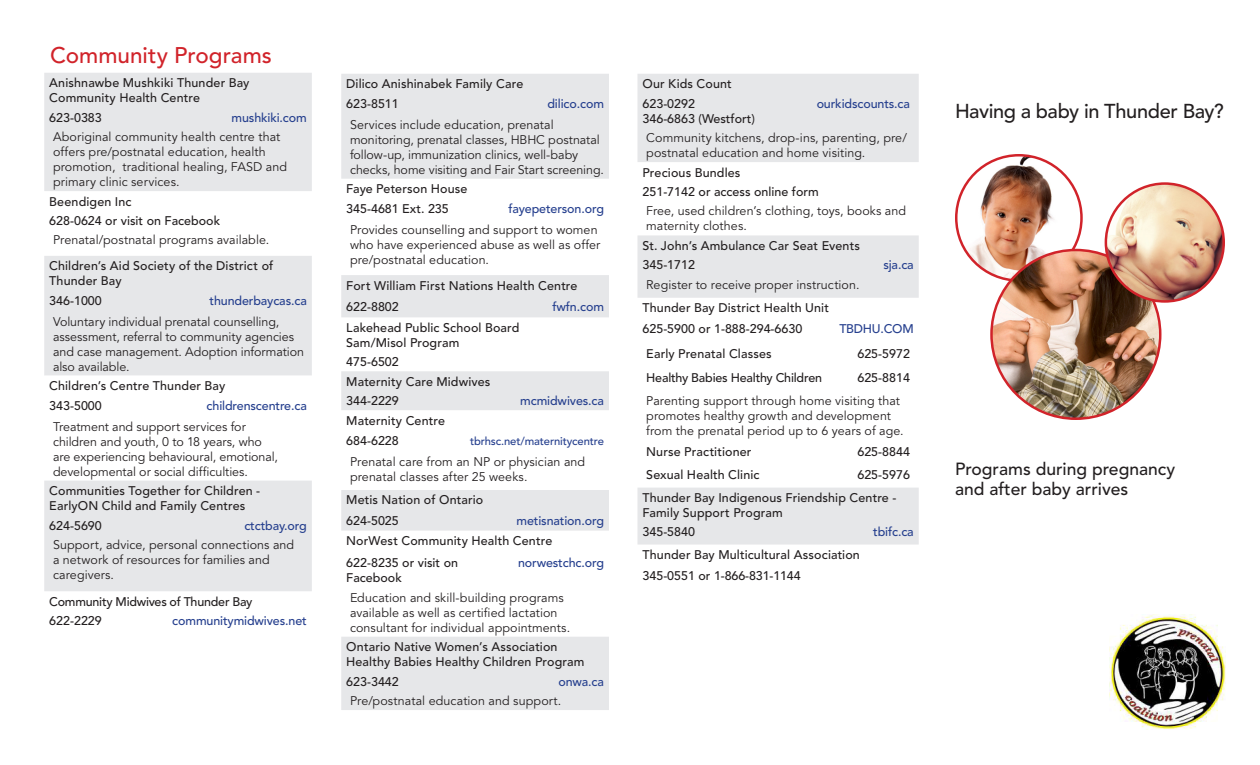
<style>
.page{position:relative;width:1260px;height:765px;background:#fff}
.page>*{position:absolute;margin:0;border:0;box-sizing:border-box;transform-origin:0 0}
.Headings{font:500 22.5px "Avenir LT Std";color:#d1232a}
.t1{font:500 20px "Avenir LT Std";letter-spacing:-.02em;color:#231f20}
.Sub_title{font:500 17.5px/20px "Avenir LT Std";color:#231f20}
.Description{font:12.5px/15px "Avenir LT Std";letter-spacing:.005em;color:#231f20}
.Organization{font:500 12.5px/15px "Avenir LT Std";letter-spacing:.01em;color:#231f20}
.phone{font:500 12.5px/15px "Avenir LT Std";color:#231f20}
.web_address{font:500 12.5px "Avenir LT Std";letter-spacing:-.01em;color:#253f8e}
.Organization-2{font:500 12.5px "Avenir LT Std";letter-spacing:-.02em;color:#231f20}
.Organization-3{font:500 12.5px "Avenir LT Std";letter-spacing:-.015em;color:#231f20}
.Description-2{font:500 12.5px "Avenir LT Std";letter-spacing:.01em;color:#231f20}
.phone-2{font:500 12.5px "Avenir LT Std";letter-spacing:-.01em;color:#253f8e}
.Organization-4{font:500 12.5px "Avenir LT Std";letter-spacing:-.01em;color:#253f8e}
.web_address-2{font:500 11.25px "Avenir LT Std";letter-spacing:-.01em;color:#253f8e}
</style>
<div class="page">
<svg style="left:638px;top:74px;width:281px;height:471px"></svg>
<svg style="left:341px;top:74px;width:268px;height:636px"></svg>
<img style="left:956px;top:155px;width:126px;height:125px;border-radius:63px">
<img style="left:992px;top:250px;width:168px;height:169px;border-radius:84px">
<img style="left:1106px;top:184px;width:118px;height:117px;border-radius:59px">
<div style="left:1105px;top:182px;width:120px;height:121px;border:2px solid #d1232a;border-radius:50%"></div>
<img style="left:1110px;top:615px;width:115px;height:115px">
<svg style="left:44px;top:73px;width:268px;height:518px;fill:#e6e7e9"></svg>
<svg style="left:44px;top:376px;width:268px;height:40px"></svg>
<p class="Headings" style="left:50px;top:42px;width:223px">Community Programs</p>
<p class="Organization" style="left:49px;top:76px;width:202px">Anishnawbe Mushkiki Thunder Bay<br>Community Health Centre</p>
<p class="phone" style="left:49px;top:110px;width:54px">623-0383</p>
<p class="web_address" style="left:232px;top:110px;width:77px">mushkiki.com</p>
<p class="Description" style="left:53px;top:130px;width:236px">Aboriginal community health centre that offers pre/postnatal education, health promotion, traditional healing, FASD and primary clinic services.</p>
<p class="Organization" style="left:49px;top:194px;width:84px">Beendigen Inc</p>
<p class="phone" style="left:49px;top:213px;width:172px">628-0624 or visit on Facebook</p>
<p class="Description" style="left:53px;top:233px;width:218px">Prenatal/postnatal programs available.</p>
<p class="Organization" style="left:49px;top:259px;width:226px">Children’s Aid Society of the District of<br>Thunder Bay</p>
<p class="phone" style="left:49px;top:294px;width:54px">346-1000</p>
<p class="web_address" style="left:210px;top:294px;width:99px">thunderbaycas.ca</p>
<p class="Description" style="left:53px;top:314px;width:253px">Voluntary individual prenatal counselling, assessment, referral to community agencies and case management. Adoption information also available.</p>
<p class="Organization" style="left:49px;top:379px;width:178px">Children’s Centre Thunder Bay</p>
<p class="phone" style="left:49px;top:398px;width:54px">343-5000</p>
<p class="web_address" style="left:207px;top:398px;width:102px">childrenscentre.ca</p>
<p class="Description" style="left:53px;top:419px;width:226px">Treatment and support services for children and youth, 0 to 18 years, who are experiencing behavioural, emotional, developmental or social difficulties.</p>
<p class="Organization" style="left:49px;top:484px;width:212px">Communities Together for Children -<br>EarlyON Child and Family Centres</p>
<p class="phone" style="left:49px;top:518px;width:54px">624-5690</p>
<p class="web_address" style="left:244px;top:518px;width:64px">ctctbay.org</p>
<p class="Description" style="left:53px;top:538px;width:243px">Support, advice, personal connections and a network of resources for families and caregivers.</p>
<p class="Organization-2" style="left:49px;top:594px;width:205px">Community Midwives of Thunder Bay</p>
<p class="phone" style="left:49px;top:614px;width:54px">622-2229</p>
<p class="web_address" style="left:172px;top:614px;width:136px">communitymidwives.net</p>
<p class="Organization" style="left:346px;top:77px;width:179px">Dilico Anishinabek Family Care</p>
<p class="phone" style="left:346px;top:97px;width:54px">623-8511</p>
<p class="web_address" style="left:547px;top:97px;width:58px">dilico.com</p>
<p class="Description" style="left:350px;top:117px;width:256px">Services include education, prenatal monitoring, prenatal classes, HBHC postnatal follow-up, immunization clinics, well-baby checks, home visiting and Fair Start screening.</p>
<p class="Organization" style="left:346px;top:182px;width:123px">Faye Peterson House</p>
<p class="phone" style="left:346px;top:201px;width:104px">345-4681 Ext. 235</p>
<p class="Organization-4" style="left:508px;top:201px;width:97px">fayepeterson.org</p>
<p class="Description" style="left:350px;top:223px;width:252px">Provides counselling and support to women who have experienced abuse as well as offer pre/postnatal education.</p>
<p class="Organization" style="left:346px;top:278px;width:233px">Fort William First Nations Health Centre</p>
<p class="phone" style="left:346px;top:299px;width:54px">622-8802</p>
<p class="web_address" style="left:553px;top:299px;width:53px">fwfn.com</p>
<p class="Organization" style="left:346px;top:320px;width:175px">Lakehead Public School Board<br>Sam/Misol Program</p>
<p class="phone" style="left:346px;top:355px;width:54px">475-6502</p>
<p class="Organization" style="left:346px;top:374px;width:146px">Maternity Care Midwives</p>
<p class="phone" style="left:346px;top:394px;width:54px">344-2229</p>
<p class="web_address" style="left:520px;top:394px;width:85px">mcmidwives.ca</p>
<p class="Organization" style="left:346px;top:413px;width:100px">Maternity Centre</p>
<p class="phone" style="left:346px;top:434px;width:54px">684-6228</p>
<p class="web_address-2" style="left:470px;top:434px;width:136px">tbrhsc.net/maternitycentre</p>
<p class="Description" style="left:350px;top:455px;width:237px">Prenatal care from an NP or physician and prenatal classes after 25 weeks.</p>
<p class="Organization" style="left:346px;top:493px;width:139px">Metis Nation of Ontario</p>
<p class="phone" style="left:346px;top:513px;width:54px">624-5025</p>
<p class="web_address" style="left:517px;top:513px;width:89px">metisnation.org</p>
<p class="Organization" style="left:346px;top:534px;width:208px">NorWest Community Health Centre</p>
<p class="phone" style="left:346px;top:556px;width:113px">622-8235 or visit on<br>Facebook</p>
<p class="web_address" style="left:518px;top:556px;width:87px">norwestchc.org</p>
<p class="Description" style="left:350px;top:590px;width:222px">Education and skill-building programs available as well as certified lactation consultant for individual appointments.</p>
<p class="Organization" style="left:346px;top:640px;width:240px">Ontario Native Women’s Association<br>Healthy Babies Healthy Children Program</p>
<p class="phone" style="left:346px;top:674px;width:54px">623-3442</p>
<p class="web_address" style="left:558px;top:674px;width:47px">onwa.ca</p>
<p class="Description" style="left:350px;top:694px;width:213px">Pre/postnatal education and support.</p>
<p class="Organization" style="left:642px;top:77px;width:91px">Our Kids Count</p>
<p class="phone" style="left:642px;top:96px;width:54px">623-0292</p>
<p class="phone-2" style="left:817px;top:96px;width:95px">ourkidscounts.ca</p>
<p class="phone" style="left:642px;top:111px;width:114px">346-6863 (Westfort)</p>
<p class="Description" style="left:646px;top:131px;width:262px">Community kitchens, drop-ins, parenting, pre/ postnatal education and home visiting.</p>
<p class="Organization" style="left:642px;top:165px;width:100px">Precious Bundles</p>
<p class="phone" style="left:642px;top:184px;width:178px">251-7142 or access online form</p>
<p class="Description" style="left:646px;top:204px;width:261px">Free, used children’s clothing, toys, books and maternity clothes.</p>
<p class="Organization" style="left:642px;top:238px;width:219px">St. John’s Ambulance Car Seat Events</p>
<p class="phone" style="left:642px;top:258px;width:54px">345-1712</p>
<p class="web_address" style="left:883px;top:258px;width:32px">sja.ca</p>
<p class="Description" style="left:646px;top:277px;width:215px">Register to receive proper instruction.</p>
<p class="Organization" style="left:642px;top:301px;width:188px">Thunder Bay District Health Unit</p>
<p class="phone" style="left:642px;top:321px;width:161px">625-5900 or 1-888-294-6630</p>
<p class="web_address" style="left:839px;top:321px;width:76px">TBDHU.COM</p>
<p class="Organization" style="left:646px;top:346px;width:127px">Early Prenatal Classes</p>
<p class="phone" style="left:857px;top:346px;width:54px">625-5972</p>
<p class="Organization-3" style="left:646px;top:371px;width:177px">Healthy Babies Healthy Children</p>
<p class="phone" style="left:857px;top:371px;width:54px">625-8814</p>
<p class="Description" style="left:646px;top:394px;width:259px">Parenting support through home visiting that promotes healthy growth and development from the prenatal period up to 6 years of age.</p>
<p class="Organization" style="left:646px;top:444px;width:107px">Nurse Practitioner</p>
<p class="phone" style="left:857px;top:444px;width:54px">625-8844</p>
<p class="Organization" style="left:646px;top:467px;width:115px">Sexual Health Clinic</p>
<p class="phone" style="left:857px;top:467px;width:54px">625-5976</p>
<p class="Organization" style="left:642px;top:491px;width:255px">Thunder Bay Indigenous Friendship Centre -</p>
<p class="Description-2" style="left:642px;top:505px;width:142px">Family Support Program</p>
<p class="phone" style="left:642px;top:525px;width:54px">345-5840</p>
<p class="web_address" style="left:873px;top:525px;width:42px">tbifc.ca</p>
<p class="Organization" style="left:642px;top:547px;width:219px">Thunder Bay Multicultural Association</p>
<p class="phone" style="left:642px;top:568px;width:160px">345-0551 or 1-866-831-1144</p>
<p class="t1" style="left:955px;top:99px;width:270px">Having a baby in Thunder Bay?</p>
<p class="Sub_title" style="left:955px;top:460px;width:222px">Programs during pregnancy and after baby arrives</p>
</div>
